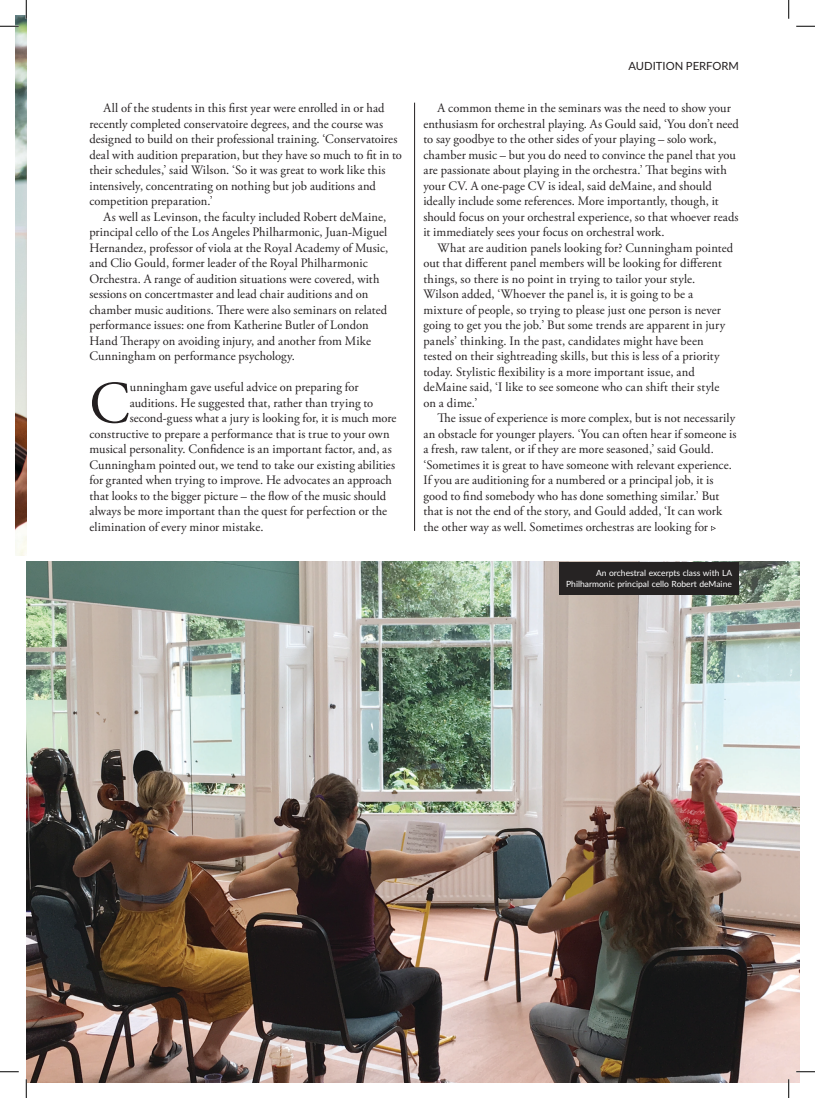
<style>
.page{position:relative;width:815px;height:1098px;background:#fff}
.page>*{position:absolute;margin:0;border:0;box-sizing:border-box;transform-origin:0 0}
._06b_Body_AGaramond{font:59.62px "Adobe Garamond Pro";color:#231f20}
._06b_Body_AGaramond-2{font:12.88px/15.5px "Adobe Garamond Pro";letter-spacing:.005em;color:#231f20}
.t1{font:11.25px "Lato";color:#231f20}
.t2{font:8.5px/11.2px "Lato";color:#fff;text-align:right}
</style>
<div class="page">
<img style="left:16px;top:16px;width:10px;height:539px">
<hr style="left:414px;top:103px;width:1px;height:428px;background:#231f20">
<img style="left:27px;top:561px;width:772px;height:521px">
<svg style="left:711px;top:526px;width:4px;height:5px"></svg>
<div style="left:559px;top:562px;width:179px;height:32px;background:#262323"></div>
<svg style="left:0;top:25px;width:19px;height:2px"></svg>
<svg style="left:796px;top:25px;width:18px;height:2px"></svg>
<svg style="left:0;top:1071px;width:19px;height:1px"></svg>
<svg style="left:796px;top:1071px;width:18px;height:1px"></svg>
<svg style="left:25px;top:0;width:2px;height:19px"></svg>
<svg style="left:25px;top:1079px;width:2px;height:19px"></svg>
<svg style="left:788px;top:0;width:1px;height:19px"></svg>
<svg style="left:787px;top:1079px;width:2px;height:19px"></svg>
<p class="_06b_Body_AGaramond-2" style="left:89px;top:101px;width:314px;text-indent:14px">All of the students in this first year were enrolled in or had recently completed conservatoire degrees, and the course was designed to build on their professional training. ‘Conservatoires deal with audition preparation, but they have so much to fit in to their schedules,’ said Wilson. ‘So it was great to work like this intensively, concentrating on nothing but job auditions and competition preparation.’</p>
<p class="_06b_Body_AGaramond-2" style="left:89px;top:209px;width:300px;text-indent:14px">As well as Levinson, the faculty included Robert deMaine, principal cello of the Los Angeles Philharmonic, Juan-Miguel Hernandez, professor of viola at the Royal Academy of Music, and Clio Gould, former leader of the Royal Philharmonic Orchestra. A range of audition situations were covered, with sessions on concertmaster and lead chair auditions and on chamber music auditions. There were also seminars on related performance issues: one from Katherine Butler of London Hand Therapy on avoiding injury, and another from Mike Cunningham on performance psychology.</p>
<p class="_06b_Body_AGaramond" style="left:89px;top:368px;width:42px">C</p>
<p class="_06b_Body_AGaramond-2" style="left:130px;top:380px;width:230px">unningham gave useful advice on preparing for</p>
<p class="_06b_Body_AGaramond-2" style="left:130px;top:395px;width:245px">auditions. He suggested that, rather than trying to</p>
<p class="_06b_Body_AGaramond-2" style="left:130px;top:411px;width:268px">second-guess what a jury is looking for, it is much more</p>
<p class="_06b_Body_AGaramond-2" style="left:89px;top:426px;width:301px">constructive to prepare a performance that is true to your own</p>
<p class="_06b_Body_AGaramond-2" style="left:89px;top:442px;width:304px">musical personality. Confidence is an important factor, and, as</p>
<p class="_06b_Body_AGaramond-2" style="left:89px;top:457px;width:307px">Cunningham pointed out, we tend to take our existing abilities</p>
<p class="_06b_Body_AGaramond-2" style="left:89px;top:473px;width:304px">for granted when trying to improve. He advocates an approach</p>
<p class="_06b_Body_AGaramond-2" style="left:89px;top:488px;width:298px">that looks to the bigger picture – the flow of the music should</p>
<p class="_06b_Body_AGaramond-2" style="left:89px;top:504px;width:299px">always be more important than the quest for perfection or the</p>
<p class="_06b_Body_AGaramond-2" style="left:89px;top:519px;width:175px">elimination of every minor mistake.</p>
<p class="t1" style="left:628px;top:58px;width:112px">AUDITION PERFORM</p>
<p class="_06b_Body_AGaramond-2" style="left:423px;top:101px;width:317px;text-indent:14px">A common theme in the seminars was the need to show your enthusiasm for orchestral playing. As Gould said, ‘You don’t need to say goodbye to the other sides of your playing – solo work, chamber music – but you do need to convince the panel that you are passionate about playing in the orchestra.’ That begins with your CV. A one-page CV is ideal, said deMaine, and should ideally include some references. More importantly, though, it should focus on your orchestral experience, so that whoever reads it immediately sees your focus on orchestral work.</p>
<p class="_06b_Body_AGaramond-2" style="left:423px;top:240px;width:311px;text-indent:14px">What are audition panels looking for? Cunningham pointed out that different panel members will be looking for different things, so there is no point in trying to tailor your style.<br>Wilson added, ‘Whoever the panel is, it is going to be a mixture of people, so trying to please just one person is never going to get you the job.’ But some trends are apparent in jury panels’ thinking. In the past, candidates might have been tested on their sightreading skills, but this is less of a priority today. Stylistic flexibility is a more important issue, and deMaine said, ‘I like to see someone who can shift their style on a dime.’</p>
<p class="_06b_Body_AGaramond-2" style="left:423px;top:411px;width:314px;text-indent:14px">The issue of experience is more complex, but is not necessarily an obstacle for younger players. ‘You can often hear if someone is a fresh, raw talent, or if they are more seasoned,’ said Gould. ‘Sometimes it is great to have someone with relevant experience.<br>If you are auditioning for a numbered or a principal job, it is good to find somebody who has done something similar.’ But that is not the end of the story, and Gould added, ‘It can work the other way as well. Sometimes orchestras are looking for</p>
<p class="t2" style="left:566px;top:567px;width:167px">An orchestral excerpts class with LA<br>Philharmonic principal cello Robert deMaine</p>
</div>
